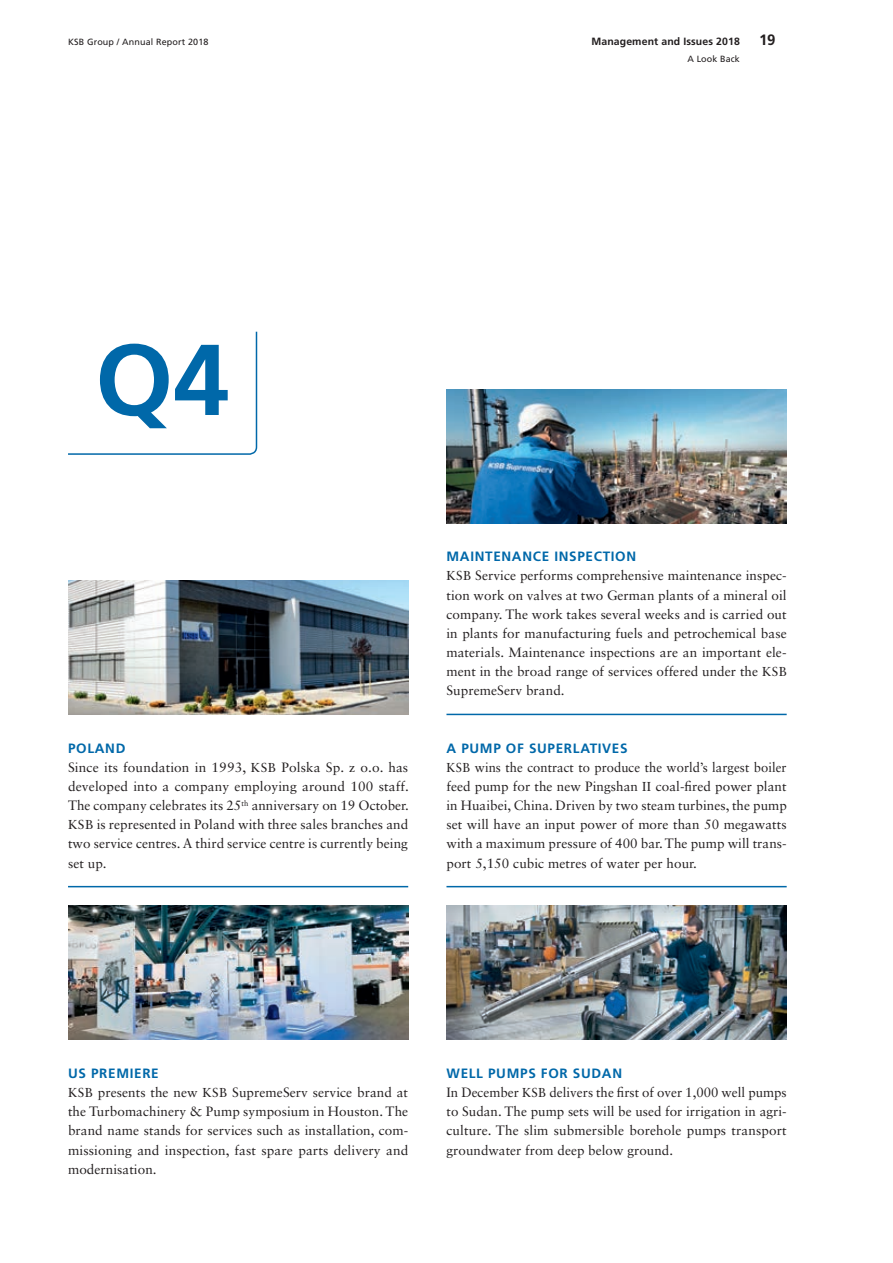
<style>
.page{position:relative;width:893px;height:1263px;background:#fff}
.page>*{position:absolute;margin:0;border:0;box-sizing:border-box;transform-origin:0 0}
.t1{font:700 100.5px "Frutiger LT Pro";color:#0068a9}
.t2{font:700 15px "Frutiger LT Pro";color:#231f20}
.t3{font:13.5px/19.2px "Sabon LT Std";letter-spacing:.005em;color:#231f20;text-align:justify}
.t4{font:13.5px/19.2px "Sabon LT Std";letter-spacing:.005em;color:#231f20;text-align:justify;scale:.96 1}
.t5{font:700 13.5px "Frutiger LT Pro";letter-spacing:.05em;color:#0068a9}
.t6{font:700 10.5px "Frutiger LT Pro";letter-spacing:.01em;color:#231f20}
.t7{font:9px "Frutiger LT Pro";letter-spacing:.015em;color:#231f20}
.s1{font-size:12.9px}
</style>
<div class="page">
<hr style="left:68px;top:886px;width:340px;height:1px;background:#0068a9">
<img style="left:68px;top:580px;width:340px;height:134px">
<img style="left:68px;top:906px;width:340px;height:134px">
<hr style="left:446px;top:714px;width:341px;height:1px;background:#0068a9">
<hr style="left:446px;top:886px;width:341px;height:1px;background:#0068a9">
<img style="left:446px;top:389px;width:341px;height:134px">
<img style="left:446px;top:906px;width:341px;height:134px">
<svg style="left:68px;top:331px;width:190px;height:124px"></svg>
<p class="t7" style="left:68px;top:36px;width:142px">KSB Group / Annual Report 2018</p>
<p class="t2" style="left:759px;top:31px;width:18px">19</p>
<p class="t6" style="left:591px;top:35px;width:150px">Management and Issues 2018</p>
<p class="t7" style="left:687px;top:54px;width:54px">A Look Back</p>
<h1 class="t1" style="left:95px;top:321px;width:136px">Q4</h1>
<p class="t5" style="left:68px;top:740px;width:59px">POLAND</p>
<p class="t3" style="left:68px;top:757px;width:342px">Since its foundation in 1993, <span class="s1">KSB</span> Polska Sp. z o.o. has developed into a company employing around 100 staff.<br>The company celebrates its 25<sup>th</sup> anniversary on 19 October.<br><span class="s1">KSB</span> is represented in Poland with three sales branches and two service centres. A third service centre is currently being set up.</p>
<p class="t5" style="left:446px;top:549px;width:191px">MAINTENANCE INSPECTION</p>
<p class="t3" style="left:446px;top:566px;width:342px"><span class="s1">KSB</span> Service performs comprehensive maintenance inspec&shy;tion work on valves at two German plants of a mineral oil company. The work takes several weeks and is carried out in plants for manufacturing fuels and petrochemical base materials. Maintenance inspections are an important ele&shy;ment in the broad range of services offered under the <span class="s1">KSB </span>SupremeServ brand.</p>
<p class="t5" style="left:446px;top:740px;width:183px">A PUMP OF SUPERLATIVES</p>
<p class="t4" style="left:446px;top:757px;width:356px"><span class="s1">KSB</span> wins the contract to produce the world’s largest boiler feed pump for the new Pingshan <span class="s1">II</span> coal-fired power plant in Huaibei, China. Driven by two steam turbines, the pump set will have an input power of more than 50 megawatts with a maximum pressure of 400 bar. The pump will trans&shy;port 5,150 cubic metres of water per hour.</p>
<p class="t5" style="left:68px;top:1065px;width:92px">US PREMIERE</p>
<p class="t3" style="left:68px;top:1083px;width:342px"><span class="s1">KSB</span> presents the new <span class="s1">KSB</span> SupremeServ service brand at the Turbomachinery &amp; Pump symposium in Houston. The brand name stands for services such as installation, com&shy;missioning and inspection, fast spare parts delivery and modernisation.</p>
<p class="t5" style="left:446px;top:1065px;width:177px">WELL PUMPS FOR SUDAN</p>
<p class="t3" style="left:446px;top:1083px;width:342px">In December <span class="s1">KSB</span> delivers the first of over 1,000 well pumps to Sudan. The pump sets will be used for irrigation in agri&shy;culture. The slim submersible borehole pumps transport groundwater from deep below ground.</p>
</div>
